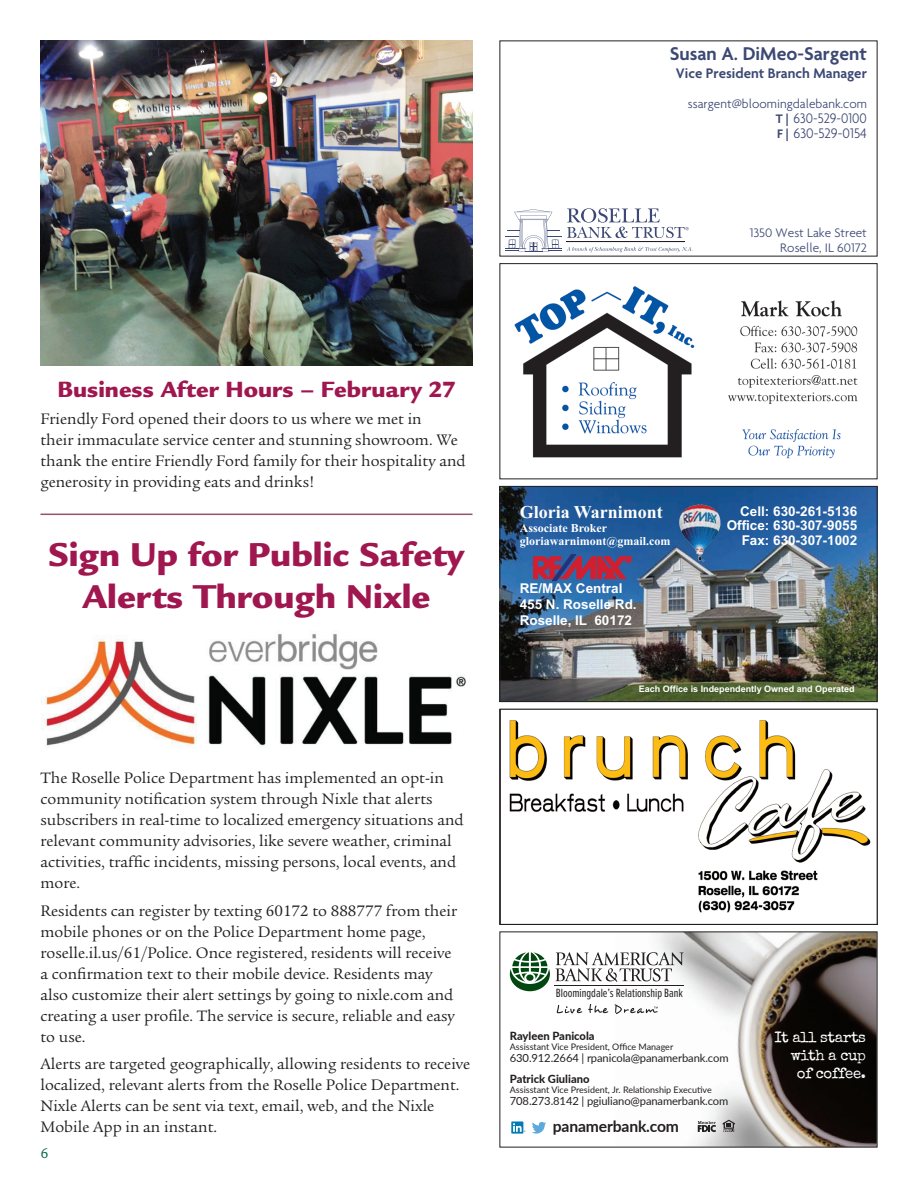
<style>
.page{position:relative;width:918px;height:1188px;background:#fff}
.page>*{position:absolute;margin:0;border:0;box-sizing:border-box;transform-origin:0 0}
.t1{font:900 36px/42px "Legacy Sans";color:#a01750;text-align:center}
.t2{font:900 24px "Legacy Sans";color:#a01750}
.t3{font:600 19.95px "Agenda";color:#3d4974}
.t4{font:700 18px "Times New Roman";color:#fff}
.t5{font:16.5px/21px "Legacy Serif";color:#231f20}
.t6{font:700 15.75px "Lato";letter-spacing:-.01em;color:#231f20}
.t7{font:15px/18px "Special Elite";letter-spacing:-.025em;color:#fff;text-align:right}
.t8{font:600 15px "Agenda";color:#3d4974}
.t9{font:300 15px/15px "Agenda";color:#3d4974;scale:.9 1}
.t10{font:15px "Legacy Sans";color:#056a42}
.t11{font:700 13.5px/14.2px "Arial";color:#fff;text-align:right}
.t12{font:300 13.35px/15px "Agenda";color:#3d4974;text-align:right}
.t13{font:600 13.35px/15px "Agenda";color:#3d4974}
.t14{font:12.3px "Proxima Nova Ex Cn";color:#231f20}
.t15{font:700 12px/13.5px "Times New Roman";color:#fff}
.t16{font:11.25px "Lato";letter-spacing:-.01em;color:#231f20}
.t17{font:800 11.25px "Lato";color:#231f20}
.t18{font:9px "Lato";color:#231f20}
.t19{font:700 9px "Arial";color:#fff}
</style>
<div class="page">
<svg style="left:506px;top:208px;width:187px;height:44px"></svg>
<img style="left:514px;top:286px;width:344px;height:173px">
<div style="left:500px;top:263px;width:378px;height:216px;border:1px solid #231f20"></div>
<img style="left:502px;top:488px;width:374px;height:212px">
<img style="left:681px;top:505px;width:17px;height:10px">
<svg style="left:533px;top:555px;width:98px;height:26px"></svg>
<div style="left:500px;top:486px;width:378px;height:216px;border:1px solid #231f20"></div>
<img style="left:509px;top:720px;width:362px;height:193px">
<div style="left:500px;top:709px;width:378px;height:216px;border:1px solid #231f20"></div>
<img style="left:617px;top:934px;width:259px;height:212px">
<svg style="left:532px;top:1122px;width:14px;height:12px"></svg>
<div style="left:511px;top:1121px;width:12px;height:13px;background:#007bb6"></div>
<svg style="left:513px;top:1123px;width:13px;height:9px"></svg>
<svg style="left:723px;top:1120px;width:12px;height:12px"></svg>
<svg style="left:698px;top:1121px;width:18px;height:11px"></svg>
<svg style="left:510px;top:952px;width:40px;height:39px"></svg>
<svg style="left:557px;top:1005px;width:25px;height:8px"></svg>
<svg style="left:588px;top:1004px;width:20px;height:9px"></svg>
<svg style="left:615px;top:1004px;width:43px;height:10px"></svg>
<hr style="left:555px;top:985px;width:129px;height:1px;background:#231f20">
<svg style="left:556px;top:952px;width:128px;height:30px"></svg>
<hr style="left:40px;top:514px;width:432px;height:1px;background:#935465">
<img style="left:41px;top:633px;width:426px;height:115px">
<img style="left:40px;top:40px;width:432px;height:326px">
<p class="t3" style="left:670px;top:43px;width:199px">Susan A. DiMeo-Sargent</p>
<p class="t8" style="left:676px;top:65px;width:192px">Vice President Branch Manager</p>
<p class="t12" style="left:688px;top:96px;width:181px">ssargent@bloomingdalebank.com</p>
<p class="t9" style="left:794px;top:111px;width:83px">630-529-0100<br>630-529-0154</p>
<p class="t13" style="left:776px;top:112px;width:14px">T |<br>F |</p>
<p class="t12" style="left:750px;top:225px;width:119px">1350 West Lake Street<br>Roselle, IL 60172</p>
<h2 class="t2" style="left:57px;top:375px;width:400px">Business After Hours – February 27</h2>
<p class="t5" style="left:40px;top:409px;width:427px">Friendly Ford opened their doors to us where we met in<br>their immaculate service center and stunning showroom. We thank the entire Friendly Ford family for their hospitality and generosity in providing eats and drinks!</p>
<h1 class="t1" style="left:49px;top:533px;width:417px">Sign Up for Public Safety<br>Alerts Through Nixle</h1>
<p class="t5" style="left:40px;top:767px;width:425px">The Roselle Police Department has implemented an opt-in community notification system through Nixle that alerts subscribers in real-time to localized emergency situations and relevant community advisories, like severe weather, criminal activities, traffic incidents, missing persons, local events, and more.</p>
<p class="t5" style="left:40px;top:900px;width:418px">Residents can register by texting 60172 to 888777 from their mobile phones or on the Police Department home page, roselle.il.us/61/Police. Once registered, residents will receive a confirmation text to their mobile device. Residents may also customize their alert settings by going to nixle.com and creating a user profile. The service is secure, reliable and easy to use.</p>
<p class="t5" style="left:40px;top:1054px;width:431px">Alerts are targeted geographically, allowing residents to receive localized, relevant alerts from the Roselle Police Department.<br>Nixle Alerts can be sent via text, email, web, and the Nixle Mobile App in an instant.</p>
<p class="t10" style="left:40px;top:1145px;width:10px">6</p>
<p class="t4" style="left:520px;top:500px;width:145px">Gloria Warnimont</p>
<p class="t15" style="left:520px;top:521px;width:152px">Associate Broker gloriawarnimont@gmail.com</p>
<p class="t11" style="left:520px;top:581px;width:119px;line-height:16.2px;text-align:left">RE/MAX Central<br>455 N. Roselle Rd.<br>Roselle, IL 60172</p>
<p class="t11" style="left:727px;top:505px;width:132px">Cell: 630-261-5136<br>Office: 630-307-9055<br>Fax: 630-307-1002</p>
<p class="t19" style="left:639px;top:682px;width:218px">Each Office is Independently Owned and Operated</p>
<p class="t14" style="left:556px;top:984px;width:129px">Bloomingdale’s Relationship Bank</p>
<p class="t17" style="left:510px;top:1027px;width:86px">Rayleen Panicola</p>
<p class="t18" style="left:510px;top:1040px;width:165px">Assisstant Vice President, Office Manager</p>
<p class="t16" style="left:510px;top:1050px;width:220px">630.912.2664 | rpanicola@panamerbank.com</p>
<p class="t17" style="left:510px;top:1070px;width:81px">Patrick Giuliano</p>
<p class="t18" style="left:510px;top:1083px;width:203px">Assisstant Vice President, Jr. Relationship Executive</p>
<p class="t16" style="left:510px;top:1093px;width:220px">708.273.8142 | pgiuliano@panamerbank.com</p>
<p class="t6" style="left:553px;top:1115px;width:128px">panamerbank.com</p>
<p class="t7" style="left:775px;top:1028px;width:93px">It all starts with a cup of coffee.</p>
</div>
